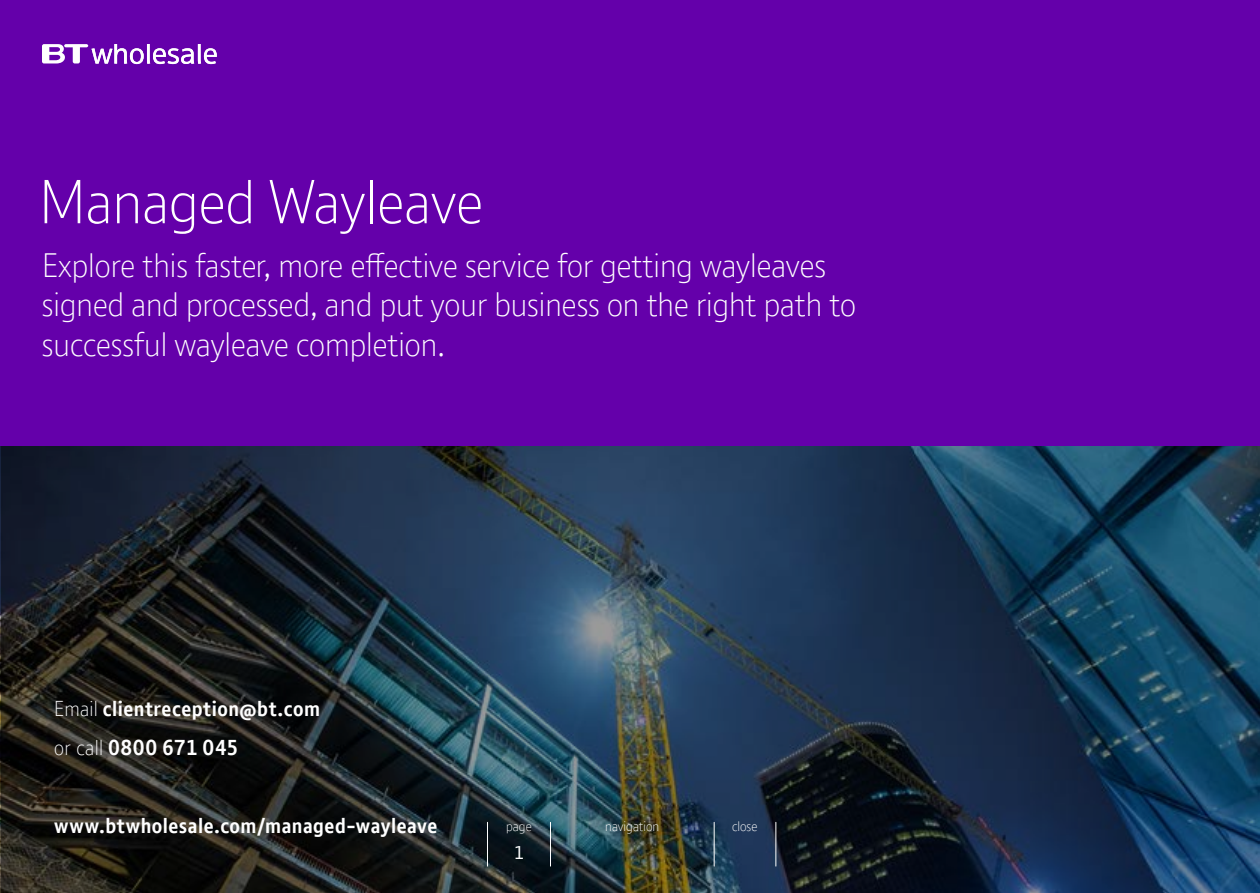
<style>
.page{position:relative;width:1260px;height:893px;background:#fff}
.page>*{position:absolute;margin:0;border:0;box-sizing:border-box;transform-origin:0 0}
.t1{font:300 60px "BT Font";color:#fff}
.t2{font:300 33px/39.6px "BT Font";color:#fff}
.t3{font:700 21px/39px "BT Font";letter-spacing:.025em;color:#fff}
.t4{font:18px "BT Font";color:#fff}
.t5{font:300 13.5px "BT Font";color:#fff}
.s1{font-weight:300}
</style>
<div class="page">
<div style="left:0;top:0;width:1260px;height:446px;background:#6400aa"></div>
<svg style="left:42px;top:44px;width:175px;height:20px"></svg>
<img style="left:1px;top:446px;width:1259px;height:446px">
<hr style="left:487px;top:822px;width:1px;height:44px;background:#fff">
<hr style="left:550px;top:822px;width:1px;height:44px;background:#fff">
<hr style="left:714px;top:822px;width:1px;height:44px;background:#fff">
<hr style="left:776px;top:822px;width:1px;height:44px;background:#fff">
<h1 class="t1" style="left:39px;top:163px;width:446px">Managed Wayleave</h1>
<p class="t2" style="left:42px;top:245px;width:815px">Explore this faster, more effective service for getting wayleaves signed and processed, and put your business on the right path to successful wayleave completion.</p>
<p class="t3" style="left:54px;top:689px;width:268px"><span class="s1">Email</span> clientreception@bt.com <span class="s1">or call</span> 0800 671 045</p>
<p class="t3" style="left:54px;top:806px;width:385px">www.btwholesale.com/managed-wayleave</p>
<p class="t5" style="left:506px;top:817px;width:27px">page</p>
<p class="t4" style="left:514px;top:840px;width:12px">1</p>
<p class="t5" style="left:605px;top:817px;width:56px">navigation</p>
<p class="t5" style="left:732px;top:817px;width:27px">close</p>
</div>
